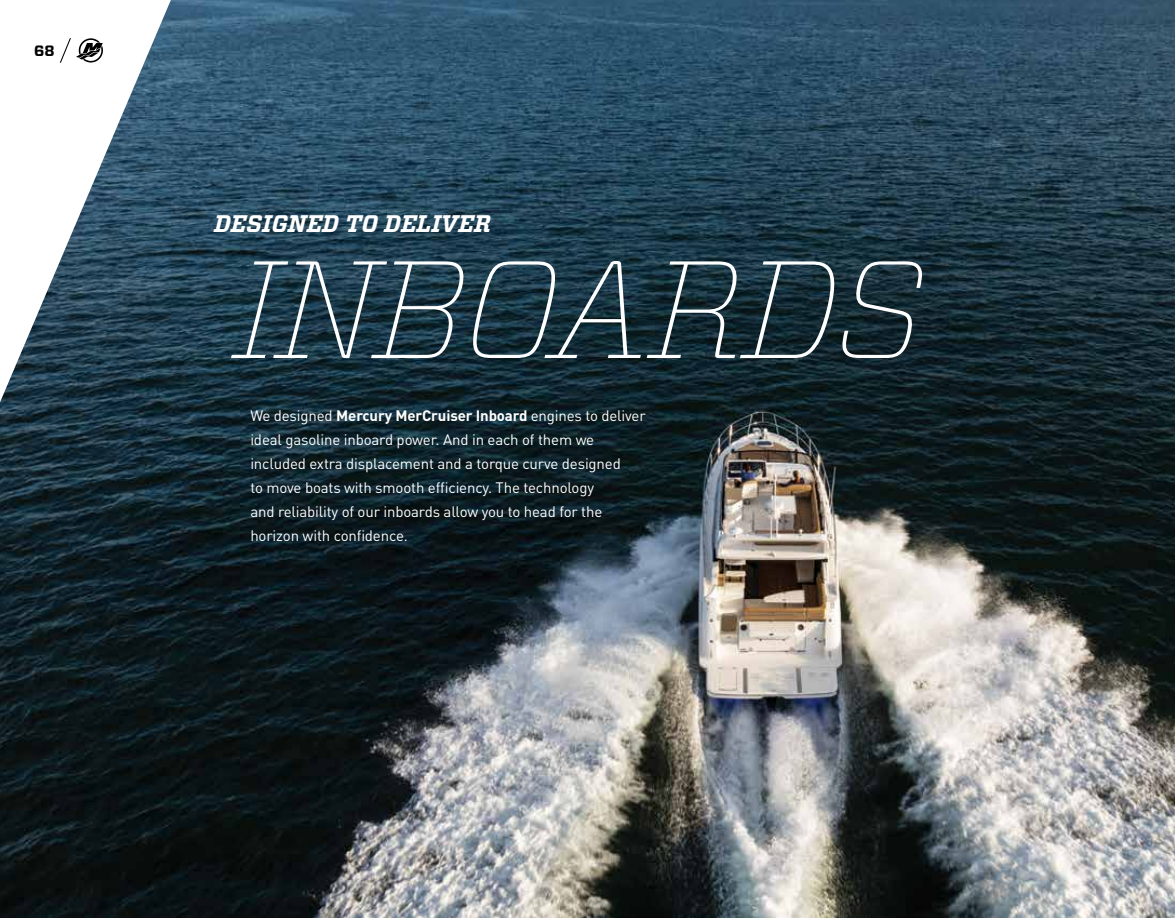
<style>
.page{position:relative;width:1175px;height:918px;background:#fff}
.page>*{position:absolute;margin:0;border:0;box-sizing:border-box;transform-origin:0 0}
.t1{font:italic 100 138px "Vitesse";letter-spacing:-.03em;color:#fff}
.t2{font:italic 700 24px "Vitesse";color:#fff}
.t3{font:15px/24px "DINOT";letter-spacing:-.01em;color:#fff}
.t4{font:700 15px "Vitesse Sans";color:#000}
.s1{font-weight:700}
</style>
<div class="page">
<img style="left:0;top:0;width:1174px;height:918px">
<p class="t4" style="left:34px;top:41px;width:22px">68</p>
<h2 class="t2" style="left:214px;top:208px;width:278px">DESIGNED TO DELIVER</h2>
<h1 class="t1" style="left:232px;top:211px;width:695px">INBOARDS</h1>
<p class="t3" style="left:250px;top:404px;width:397px">We designed <span class="s1">Mercury MerCruiser Inboard</span> engines to deliver ideal gasoline inboard power. And in each of them we included extra displacement and a torque curve designed<br>to move boats with smooth efficiency. The technology<br>and reliability of our inboards allow you to head for the horizon with confidence.</p>
</div>
